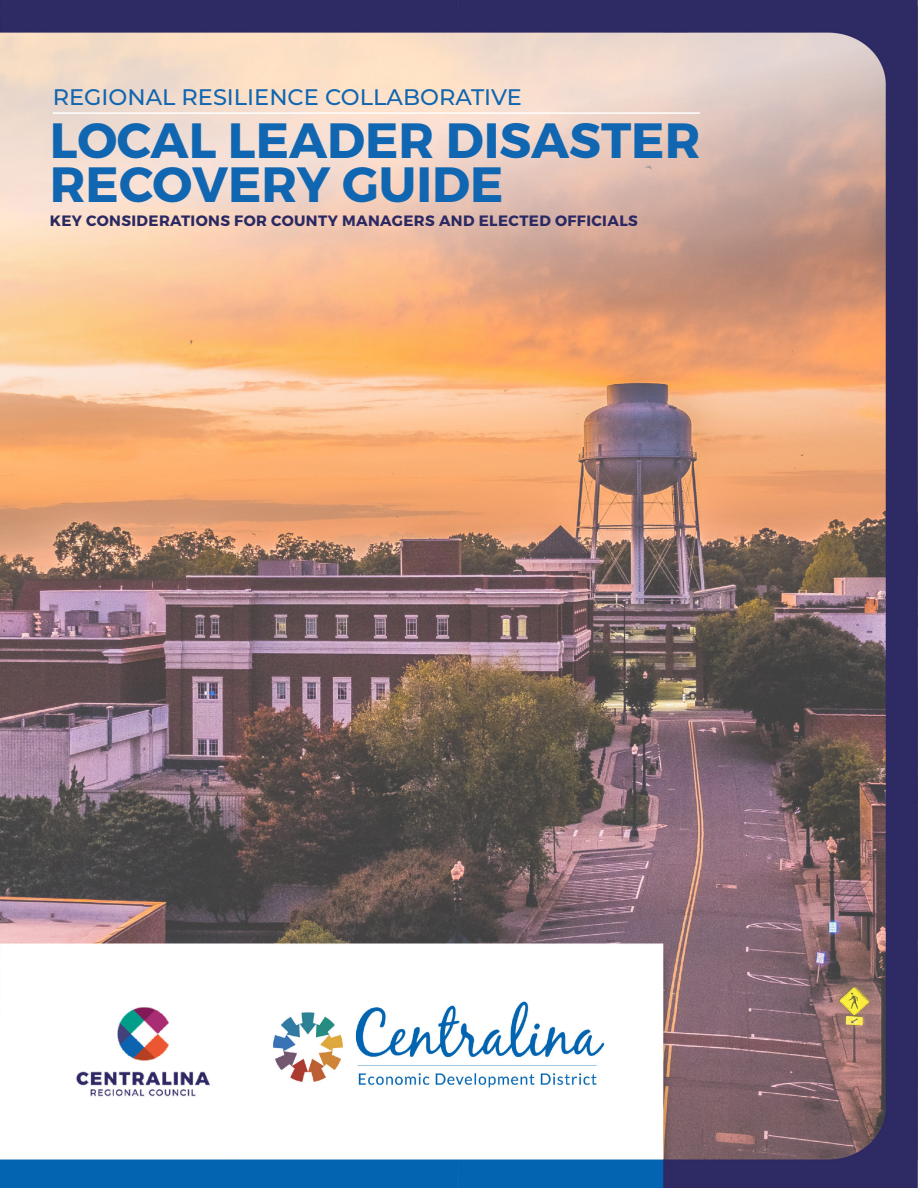
<style>
.page{position:relative;width:918px;height:1188px;background:#fff}
.page>*{position:absolute;margin:0;border:0;box-sizing:border-box;transform-origin:0 0}
.t1{font:700 49.5px/43.5px "Montserrat";color:#1066b1}
.t2{font:500 22.5px "Montserrat";color:#1066b1}
.t3{font:700 15px "Montserrat";letter-spacing:.025em;color:#2b2963}
</style>
<div class="page">
<img style="left:0;top:0;width:918px;height:1188px">
<hr style="left:53px;top:112px;width:647px;height:2px;background:#fff">
<h2 class="t2" style="left:53px;top:81px;width:471px">REGIONAL RESILIENCE COLLABORATIVE</h2>
<h1 class="t1" style="left:50px;top:119px;width:652px">LOCAL LEADER DISASTER<br>RECOVERY GUIDE</h1>
<p class="t3" style="left:50px;top:211px;width:590px">KEY CONSIDERATIONS FOR COUNTY MANAGERS AND ELECTED OFFICIALS</p>
</div>
